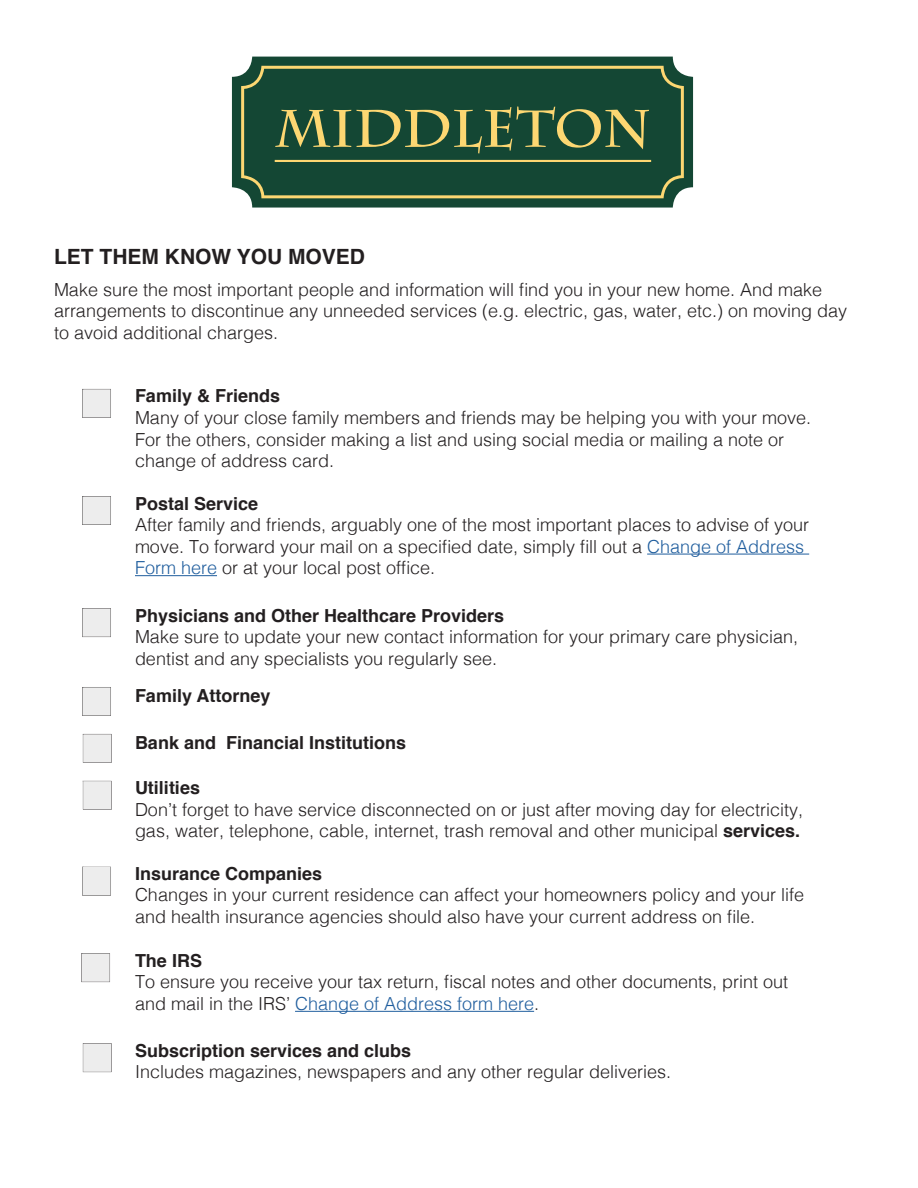
<style>
.page{position:relative;width:918px;height:1188px;background:#fff}
.page>*{position:absolute;margin:0;border:0;box-sizing:border-box;transform-origin:0 0}
.t1{font:700 21px "Helvetica";color:#231f20}
.t2{font:300 18px/21.6px "Helvetica";color:#231f20}
.t3{font:700 18px "Helvetica";color:#231f20}
.s1{color:#205e9e}
.s2{font-weight:700}
</style>
<div class="page">
<svg style="left:232px;top:57px;width:461px;height:151px;background:#2d5946"></svg>
<svg style="left:241px;top:66px;width:443px;height:132px;background:#275339"></svg>
<svg style="left:275px;top:106px;width:374px;height:47px;background:#486741"></svg>
<hr style="left:275px;top:160px;width:376px;height:2px;background:#fdd772">
<hr style="left:647px;top:554px;width:162px;height:1px;background:#205e9e">
<hr style="left:135px;top:575px;width:82px;height:1px;background:#205e9e">
<hr style="left:295px;top:1011px;width:239px;height:1px;background:#205e9e">
<svg style="left:82px;top:866px;width:29px;height:30px"></svg>
<svg style="left:82px;top:388px;width:29px;height:30px"></svg>
<svg style="left:82px;top:496px;width:29px;height:29px"></svg>
<svg style="left:82px;top:608px;width:29px;height:30px"></svg>
<svg style="left:82px;top:687px;width:29px;height:29px"></svg>
<svg style="left:82px;top:733px;width:30px;height:30px"></svg>
<svg style="left:81px;top:953px;width:29px;height:30px"></svg>
<svg style="left:82px;top:1043px;width:30px;height:30px"></svg>
<svg style="left:82px;top:780px;width:30px;height:30px"></svg>
<p class="t1" style="left:54px;top:249px;width:313px">LET THEM KNOW YOU MOVED</p>
<p class="t2" style="left:54px;top:279px;width:795px">Make sure the most important people and information will find you in your new home. And make arrangements to discontinue any unneeded services (e.g. electric, gas, water, etc.) on moving day to avoid additional charges.</p>
<p class="t3" style="left:135px;top:389px;width:147px">Family &amp; Friends</p>
<p class="t2" style="left:135px;top:405px;width:678px">Many of your close family members and friends may be helping you with your move.<br>For the others, consider making a list and using social media or mailing a note or change of address card.</p>
<p class="t3" style="left:135px;top:496px;width:125px">Postal Service</p>
<p class="t2" style="left:135px;top:513px;width:676px">After family and friends, arguably one of the most important places to advise of your move. To forward your mail on a specified date, simply fill out a <span class="s1">Change of Address<br>Form here</span> or at your local post office.</p>
<p class="t3" style="left:135px;top:608px;width:371px">Physicians and Other Healthcare Providers</p>
<p class="t2" style="left:135px;top:625px;width:665px">Make sure to update your new contact information for your primary care physician, dentist and any specialists you regularly see.</p>
<p class="t3" style="left:135px;top:689px;width:137px">Family Attorney</p>
<p class="t3" style="left:135px;top:735px;width:273px">Bank and Financial Institutions</p>
<p class="t3" style="left:135px;top:781px;width:67px">Utilities</p>
<p class="t2" style="left:135px;top:797px;width:670px">Don’t forget to have service disconnected on or just after moving day for electricity, gas, water, telephone, cable, internet, trash removal and other municipal <span class="s2">services.</span></p>
<p class="t3" style="left:135px;top:866px;width:189px">Insurance Companies</p>
<p class="t2" style="left:135px;top:883px;width:671px">Changes in your current residence can affect your homeowners policy and your life and health insurance agencies should also have your current address on file.</p>
<p class="t3" style="left:135px;top:953px;width:69px">The IRS</p>
<p class="t2" style="left:135px;top:970px;width:655px">To ensure you receive your tax return, fiscal notes and other documents, print out and mail in the IRS’ <span class="s1">Change of Address form here</span>.</p>
<p class="t3" style="left:135px;top:1043px;width:278px">Subscription services and clubs</p>
<p class="t2" style="left:135px;top:1060px;width:538px">Includes magazines, newspapers and any other regular deliveries.</p>
</div>
